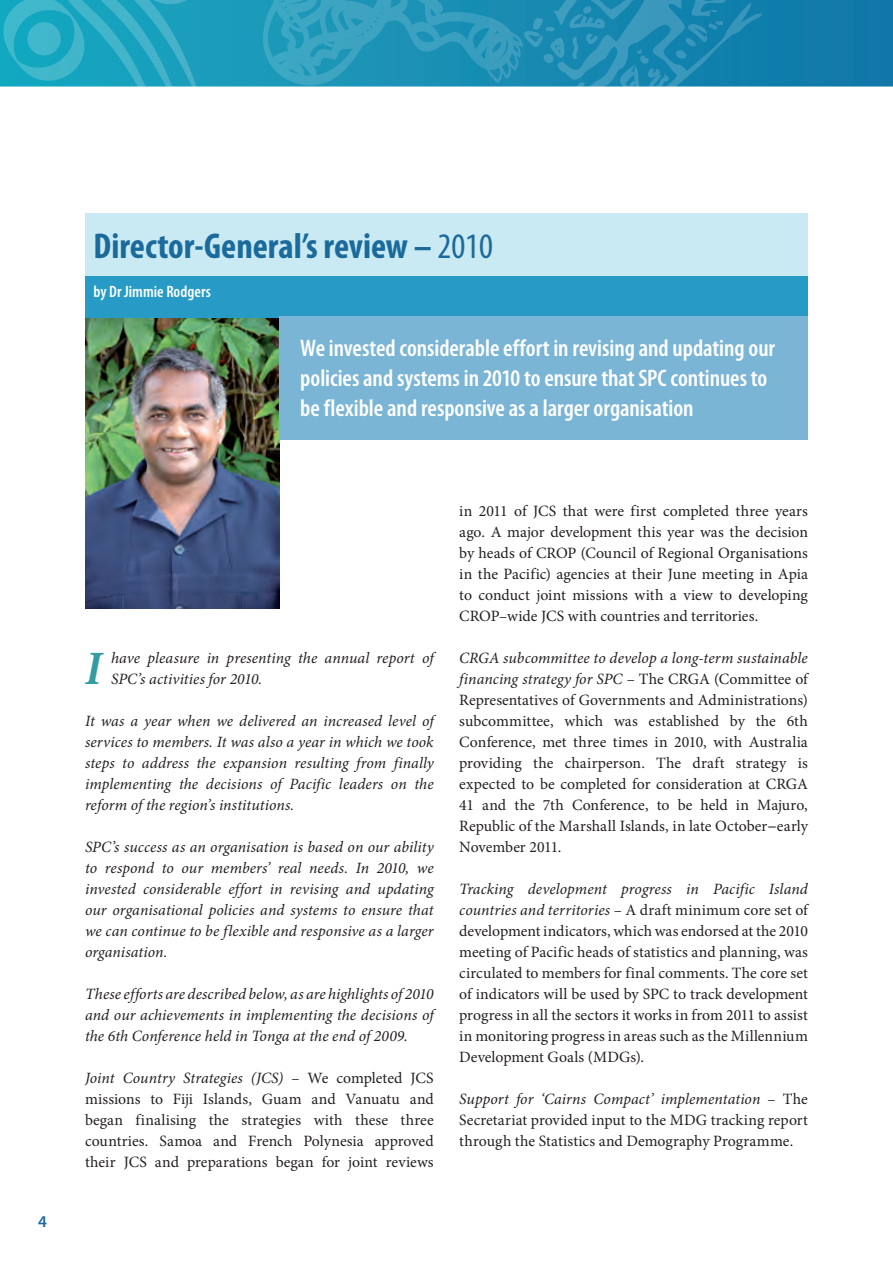
<style>
.page{position:relative;width:893px;height:1263px;background:#fff}
.page>*{position:absolute;margin:0;border:0;box-sizing:border-box;transform-origin:0 0}
.texte_minion_10_5-14{font:italic 700 condensed 48.45px "Minion Pro";color:#339ca1}
.Titles{font:700 condensed 36px "Myriad Pro";color:#1b6a9c}
.t1{font:600 condensed 24px/30px "Myriad Pro";color:#fff}
.t2{font:600 condensed 16.5px "Myriad Pro";letter-spacing:.005em;color:#fff}
.t3{font:600 16.5px "Myriad Pro";color:#1b6a9c}
.texte_minion_10_5-14-2{font:15.75px/21px "Minion Pro";color:#231f20;text-align:justify}
.texte_minion_10_5-14-3{font:italic 15.75px/21px "Minion Pro";letter-spacing:.005em;color:#231f20;text-align:justify}
.s1{font-weight:400}
.s2{font-style:italic}
.s3{font-weight:700;font-style:italic}
</style>
<div class="page">
<svg style="left:0;top:0;width:893px;height:87px;background:#1383ae"></svg>
<svg style="left:3px;top:0;width:203px;height:87px;background:#26a9c2"></svg>
<svg style="left:244px;top:0;width:518px;height:87px;background:#2592b7"></svg>
<div style="left:85px;top:213px;width:723px;height:63px;background:#c9eaf2"></div>
<div style="left:85px;top:276px;width:723px;height:43px;background:#279bc6"></div>
<img style="left:86px;top:319px;width:193px;height:290px">
<div style="left:279px;top:317px;width:529px;height:123px;background:#7ab5d5"></div>
<p class="t3" style="left:38px;top:1210px;width:10px">4</p>
<p class="Titles" style="left:94px;top:224px;width:401px">Director-General’s review – <span class="s1">2010</span></p>
<p class="t2" style="left:94px;top:282px;width:119px">by Dr Jimmie Rodgers</p>
<p class="t1" style="left:300px;top:333px;width:476px">We invested considerable effort in revising and updating our policies and systems in 2010 to ensure that SPC continues to be flexible and responsive as a larger organisation</p>
<p class="texte_minion_10_5-14" style="left:85px;top:635px;width:18px">I</p>
<p class="texte_minion_10_5-14-3" style="left:111px;top:647px;width:324px">have pleasure in presenting the annual report of<br>SPC’s activities for 2010.</p>
<p class="texte_minion_10_5-14-3" style="left:85px;top:710px;width:350px">It was a year when we delivered an increased level of services to members. It was also a year in which we took steps to address the expansion resulting from finally implementing the decisions of Pacific leaders on the reform of the region’s institutions.</p>
<p class="texte_minion_10_5-14-3" style="left:85px;top:836px;width:350px">SPC’s success as an organisation is based on our ability to respond to our members’ real needs. In 2010, we invested considerable effort in revising and updating our organisational policies and systems to ensure that we can continue to be flexible and responsive as a larger organisation.</p>
<p class="texte_minion_10_5-14-3" style="left:85px;top:983px;width:350px">These efforts are described below, as are highlights of 2010 and our achievements in implementing the decisions of the 6th Conference held in Tonga at the end of 2009.</p>
<p class="texte_minion_10_5-14-2" style="left:85px;top:1068px;width:350px"><span class="s2">Joint Country Strategies (JCS)</span> – We completed JCS missions to Fiji Islands, Guam and Vanuatu and began finalising the strategies with these three countries. Samoa and French Polynesia approved their JCS and preparations began for joint reviews</p>
<p class="texte_minion_10_5-14-2" style="left:459px;top:500px;width:350px">in 2011 of JCS that were first completed three years ago. A major development this year was the decision by heads of CROP (Council of Regional Organisations in the Pacific) agencies at their June meeting in Apia to conduct joint missions with a view to developing CROP–wide JCS with countries and territories.</p>
<p class="texte_minion_10_5-14-2" style="left:459px;top:647px;width:350px"><span class="s2">CRGA subcommittee to develop a long-term sustainable financing strategy for SPC</span> – The CRGA (Committee of Representatives of Governments and Administrations) subcommittee, which was established by the 6th Conference, met three times in 2010, with Australia providing the chairperson. The draft strategy is expected to be completed for consideration at CRGA 41 and the 7th Conference, to be held in Majuro, Republic of the Marshall Islands, in late October<span class="s3">−</span>early November 2011.</p>
<p class="texte_minion_10_5-14-2" style="left:459px;top:878px;width:350px"><span class="s2">Tracking development progress in Pacific Island countries and territories</span> – A draft minimum core set of development indicators, which was endorsed at the 2010 meeting of Pacific heads of statistics and planning, was circulated to members for final comments. The core set of indicators will be used by SPC to track development progress in all the sectors it works in from 2011 to assist in monitoring progress in areas such as the Millennium Development Goals (MDGs).</p>
<p class="texte_minion_10_5-14-2" style="left:459px;top:1088px;width:350px"><span class="s2">Support for ‘Cairns Compact’ implementation</span> – The Secretariat provided input to the MDG tracking report through the Statistics and Demography Programme.</p>
</div>
